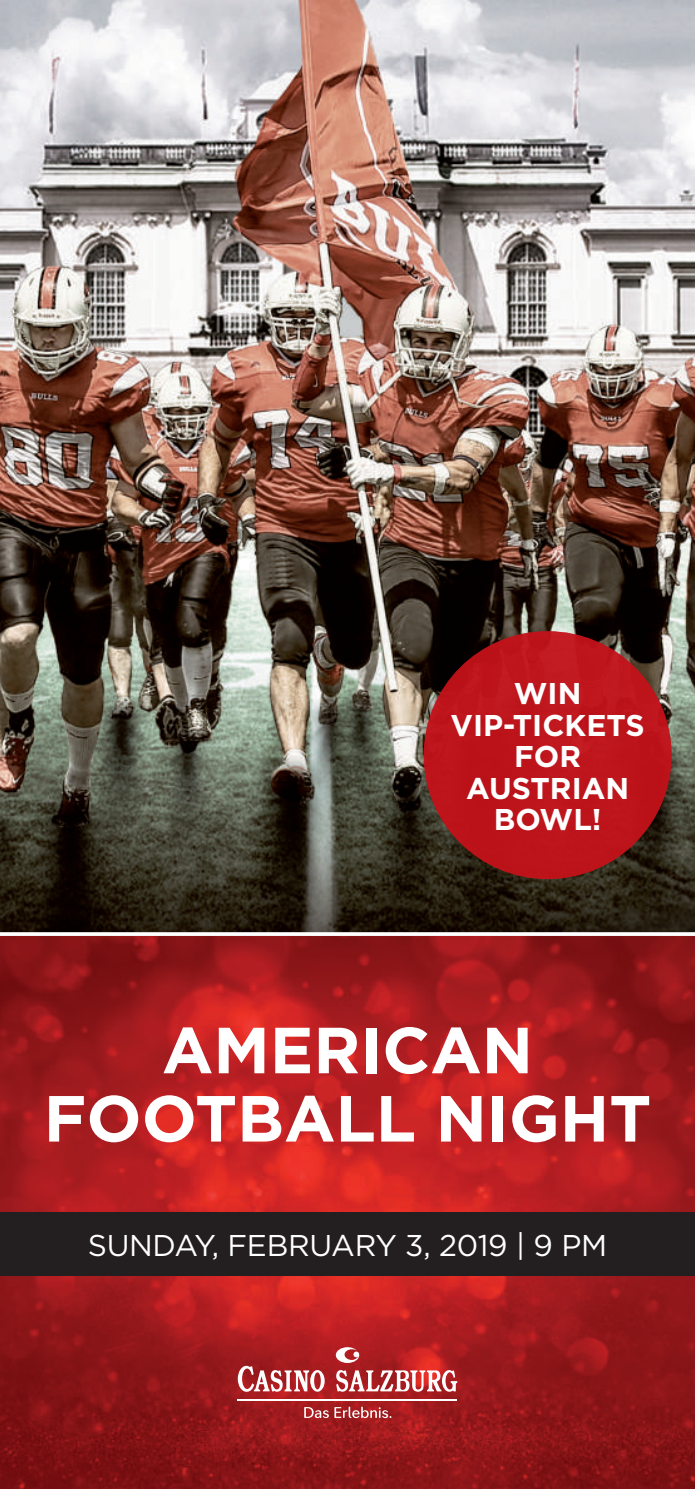
<style>
.page{position:relative;width:695px;height:1489px;background:#fff}
.page>*{position:absolute;margin:0;border:0;box-sizing:border-box;transform-origin:0 0}
.t1{font:700 65px/68.2px "Gotham";color:#fff;text-align:center}
.t2{font:700 30px/31.5px "Gotham";color:#fff;text-align:center}
.t3{font:30px "Gotham";letter-spacing:-.01em;color:#fff}
</style>
<div class="page">
<img style="left:0;top:0;width:694px;height:1488px">
<hr style="left:0;top:932px;width:694px;height:3px;background:#fff">
<div style="left:423px;top:631px;width:248px;height:248px;background:#bd141b;border-radius:50%"></div>
<div style="left:0;top:1212px;width:694px;height:64px;background:#231f20"></div>
<svg style="left:336px;top:1346px;width:23px;height:16px"></svg>
<svg style="left:238px;top:1365px;width:86px;height:26px"></svg>
<svg style="left:336px;top:1369px;width:121px;height:22px"></svg>
<hr style="left:238px;top:1398px;width:219px;height:1px;background:#fff">
<svg style="left:304px;top:1406px;width:87px;height:11px"></svg>
<p class="t2" style="left:450px;top:677px;width:196px">WIN<br>VIP-TICKETS<br>FOR<br>AUSTRIAN<br>BOWL!</p>
<h1 class="t1" style="left:44px;top:1015px;width:609px">AMERICAN<br>FOOTBALL NIGHT</h1>
<p class="t3" style="left:88px;top:1226px;width:521px">SUNDAY, FEBRUARY 3, 2019 | 9 PM</p>
</div>
